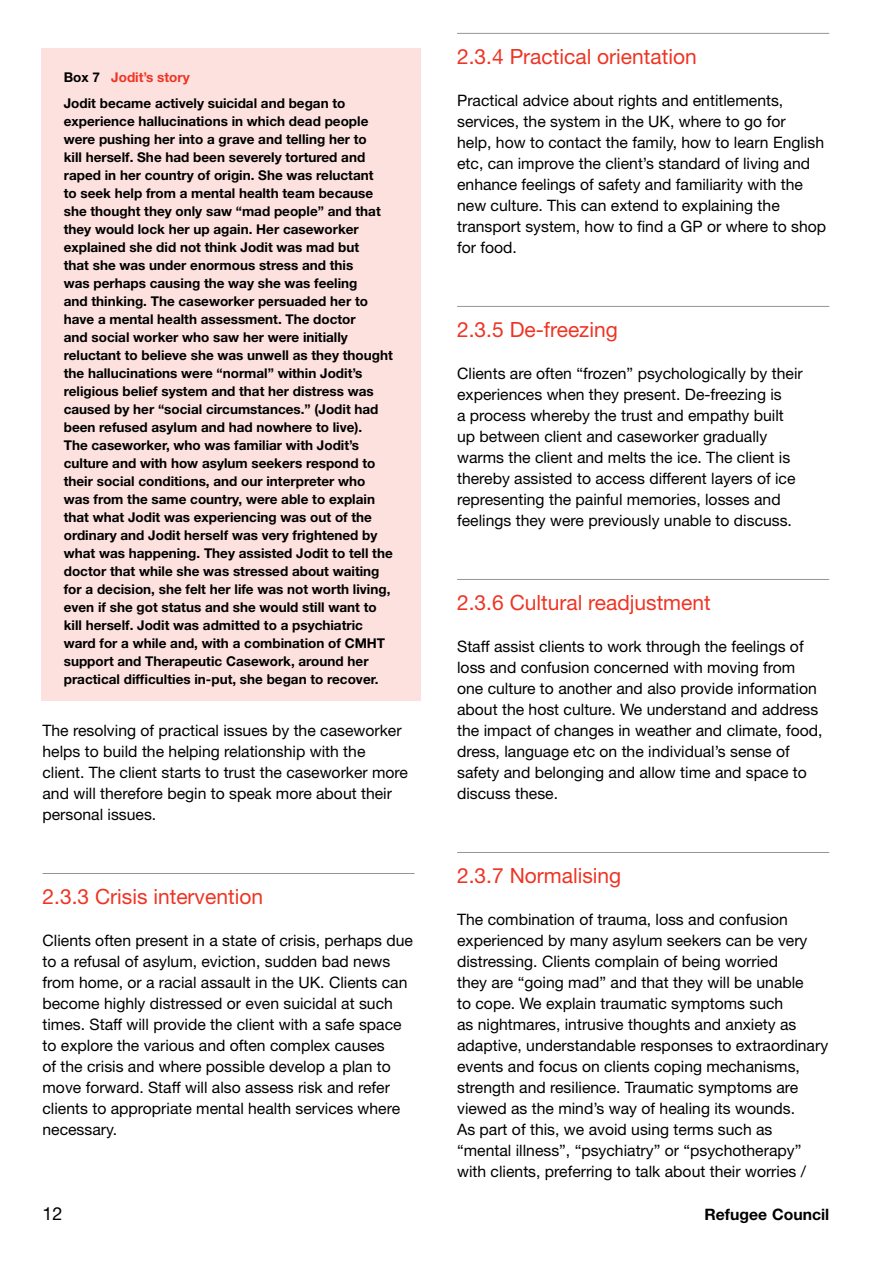
<style>
.page{position:relative;width:893px;height:1263px;background:#fff}
.page>*{position:absolute;margin:0;border:0;box-sizing:border-box;transform-origin:0 0}
.t1{font:21px "Helvetica Neue";color:#ee3424}
.t2{font:18px "Helvetica Neue";color:#000}
.t3{font:15.75px/21px "Helvetica Neue";color:#000}
.t4{font:700 15.75px "Helvetica Neue";color:#000}
.t5{font:700 13.5px/18px "Helvetica Neue";color:#000}
.s1{color:#ee3424}
</style>
<div class="page">
<div style="left:41px;top:48px;width:380px;height:652px;background:#fce1de"></div>
<hr style="left:43px;top:873px;width:372px;height:1px;background:#939598">
<hr style="left:457px;top:33px;width:372px;height:1px;background:#939598">
<hr style="left:457px;top:306px;width:372px;height:1px;background:#939598">
<hr style="left:457px;top:579px;width:372px;height:1px;background:#939598">
<hr style="left:457px;top:852px;width:372px;height:1px;background:#939598">
<p class="t5" style="left:64px;top:63px;width:283px;line-height:26.5px">Box 7 <span class="s1">Jodit’s story<br></span>Jodit became actively suicidal and began to</p>
<p class="t5" style="left:64px;top:112px;width:330px">experience hallucinations in which dead people were pushing her into a grave and telling her to<br>kill herself. She had been severely tortured and raped in her country of origin. She was reluctant<br>to seek help from a mental health team because she thought they only saw “mad people” and that they would lock her up again. Her caseworker explained she did not think Jodit was mad but<br>that she was under enormous stress and this<br>was perhaps causing the way she was feeling<br>and thinking. The caseworker persuaded her to have a mental health assessment. The doctor<br>and social worker who saw her were initially reluctant to believe she was unwell as they thought the hallucinations were “normal” within Jodit’s religious belief system and that her distress was caused by her “social circumstances.” (Jodit had been refused asylum and had nowhere to live).<br>The caseworker, who was familiar with Jodit’s culture and with how asylum seekers respond to their social conditions, and our interpreter who was from the same country, were able to explain that what Jodit was experiencing was out of the ordinary and Jodit herself was very frightened by what was happening. They assisted Jodit to tell the doctor that while she was stressed about waiting for a decision, she felt her life was not worth living, even if she got status and she would still want to kill herself. Jodit was admitted to a psychiatric ward for a while and, with a combination of CMHT support and Therapeutic Casework, around her practical difficulties in-put, she began to recover.</p>
<p class="t3" style="left:43px;top:719px;width:367px">The resolving of practical issues by the caseworker helps to build the helping relationship with the client. The client starts to trust the caseworker more and will therefore begin to speak more about their personal issues.</p>
<h1 class="t1" style="left:43px;top:884px;width:222px">2.3.3 Crisis intervention</h1>
<p class="t3" style="left:43px;top:929px;width:372px">Clients often present in a state of crisis, perhaps due to a refusal of asylum, eviction, sudden bad news from home, or a racial assault in the UK. Clients can become highly distressed or even suicidal at such times. Staff will provide the client with a safe space to explore the various and often complex causes<br>of the crisis and where possible develop a plan to move forward. Staff will also assess risk and refer clients to appropriate mental health services where necessary.</p>
<h1 class="t1" style="left:457px;top:44px;width:241px">2.3.4 Practical orientation</h1>
<p class="t3" style="left:457px;top:89px;width:371px">Practical advice about rights and entitlements, services, the system in the UK, where to go for<br>help, how to contact the family, how to learn English etc, can improve the client’s standard of living and enhance feelings of safety and familiarity with the new culture. This can extend to explaining the transport system, how to find a GP or where to shop for food.</p>
<h1 class="t1" style="left:457px;top:317px;width:162px">2.3.5 De-freezing</h1>
<p class="t3" style="left:457px;top:362px;width:347px">Clients are often “frozen” psychologically by their experiences when they present. De-freezing is<br>a process whereby the trust and empathy built up between client and caseworker gradually warms the client and melts the ice. The client is thereby assisted to access different layers of ice representing the painful memories, losses and feelings they were previously unable to discuss.</p>
<h1 class="t1" style="left:457px;top:590px;width:255px">2.3.6 Cultural readjustment</h1>
<p class="t3" style="left:457px;top:635px;width:367px">Staff assist clients to work through the feelings of loss and confusion concerned with moving from one culture to another and also provide information about the host culture. We understand and address the impact of changes in weather and climate, food, dress, language etc on the individual’s sense of safety and belonging and allow time and space to discuss these.</p>
<h1 class="t1" style="left:457px;top:863px;width:166px">2.3.7 Normalising</h1>
<p class="t3" style="left:457px;top:908px;width:373px">The combination of trauma, loss and confusion experienced by many asylum seekers can be very distressing. Clients complain of being worried<br>they are “going mad” and that they will be unable<br>to cope. We explain traumatic symptoms such<br>as nightmares, intrusive thoughts and anxiety as adaptive, understandable responses to extraordinary events and focus on clients coping mechanisms, strength and resilience. Traumatic symptoms are viewed as the mind’s way of healing its wounds.<br>As part of this, we avoid using terms such as “mental illness”, “psychiatry” or “psychotherapy” with clients, preferring to talk about their worries /</p>
<p class="t2" style="left:43px;top:1203px;width:22px">12</p>
<p class="t4" style="left:704px;top:1205px;width:126px">Refugee Council</p>
</div>
